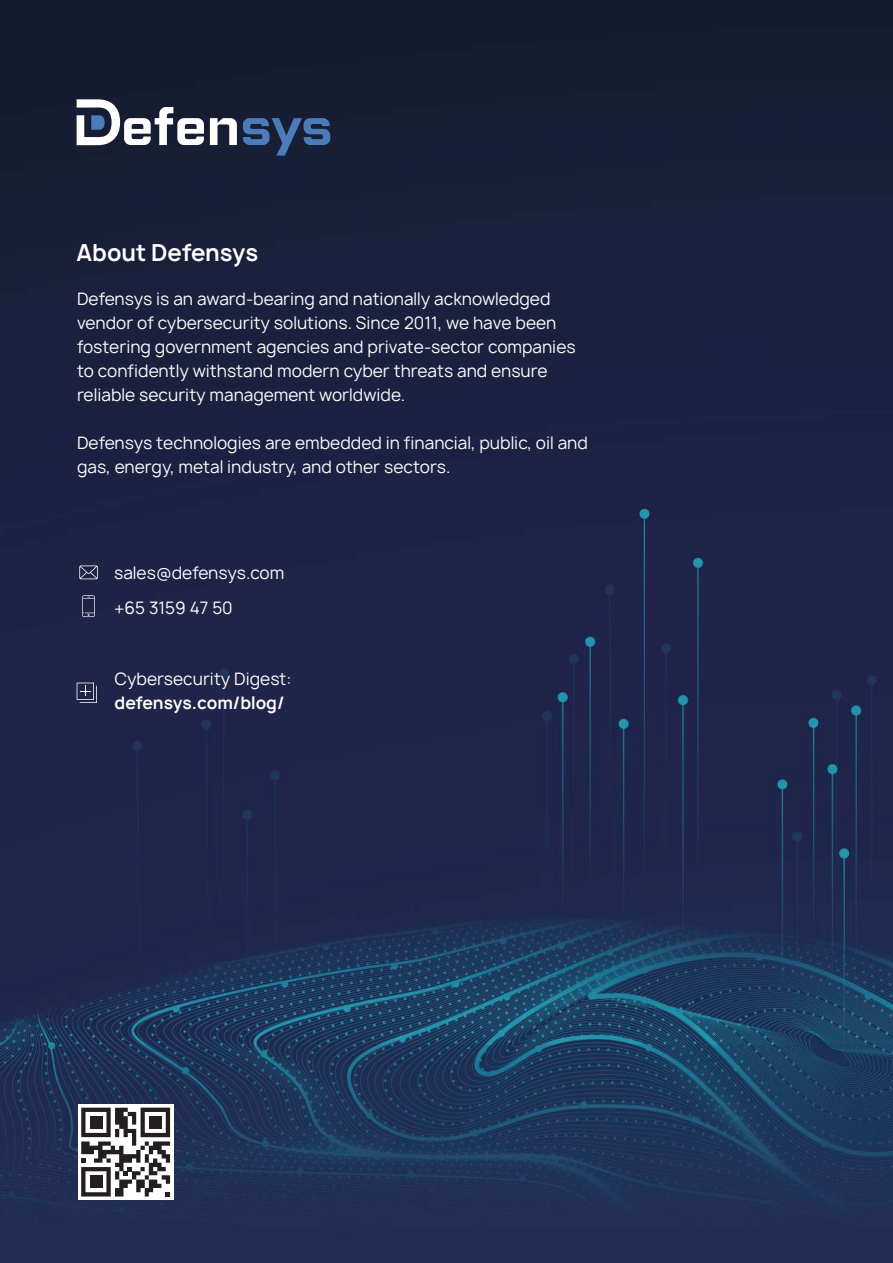
<style>
.page{position:relative;width:893px;height:1263px;background:#fff}
.page>*{position:absolute;margin:0;border:0;box-sizing:border-box;transform-origin:0 0}
.t1{font:700 22.5px "Manrope";color:#fff}
.t2{font:16.5px/24px "Manrope";color:#fff}
.t3{font:700 16.5px "Manrope";color:#fff}
</style>
<div class="page">
<img style="left:0;top:0;width:893px;height:1263px">
<svg style="left:79px;top:565px;width:19px;height:14px"></svg>
<svg style="left:82px;top:595px;width:13px;height:22px"></svg>
<svg style="left:210px;top:118px;width:27px;height:27px"></svg>
<svg style="left:243px;top:118px;width:87px;height:38px;background:#2e476e"></svg>
<svg style="left:77px;top:99px;width:127px;height:46px"></svg>
<svg style="left:78px;top:1104px;width:96px;height:96px"></svg>
<svg style="left:81px;top:1108px;width:89px;height:88px"></svg>
<div style="left:90px;top:1116px;width:12px;height:13px;background:#231f20"></div>
<svg style="left:77px;top:683px;width:20px;height:20px"></svg>
<h1 class="t1" style="left:77px;top:238px;width:183px">About Defensys</h1>
<p class="t2" style="left:77px;top:286px;width:500px">Defensys is an award-bearing and nationally acknowledged vendor of cybersecurity solutions. Since 2011, we have been fostering government agencies and private-sector companies to confidently withstand modern cyber threats and ensure reliable security management worldwide.</p>
<p class="t2" style="left:77px;top:430px;width:512px">Defensys technologies are embedded in financial, public, oil and gas, energy, metal industry, and other sectors.</p>
<p class="t2" style="left:114px;top:556px;width:172px;line-height:34.5px">sales@defensys.com +65 3159 47 50</p>
<p class="t2" style="left:115px;top:666px;width:179px">Cybersecurity Digest:</p>
<p class="t3" style="left:115px;top:691px;width:171px">defensys.com/blog/</p>
</div>
